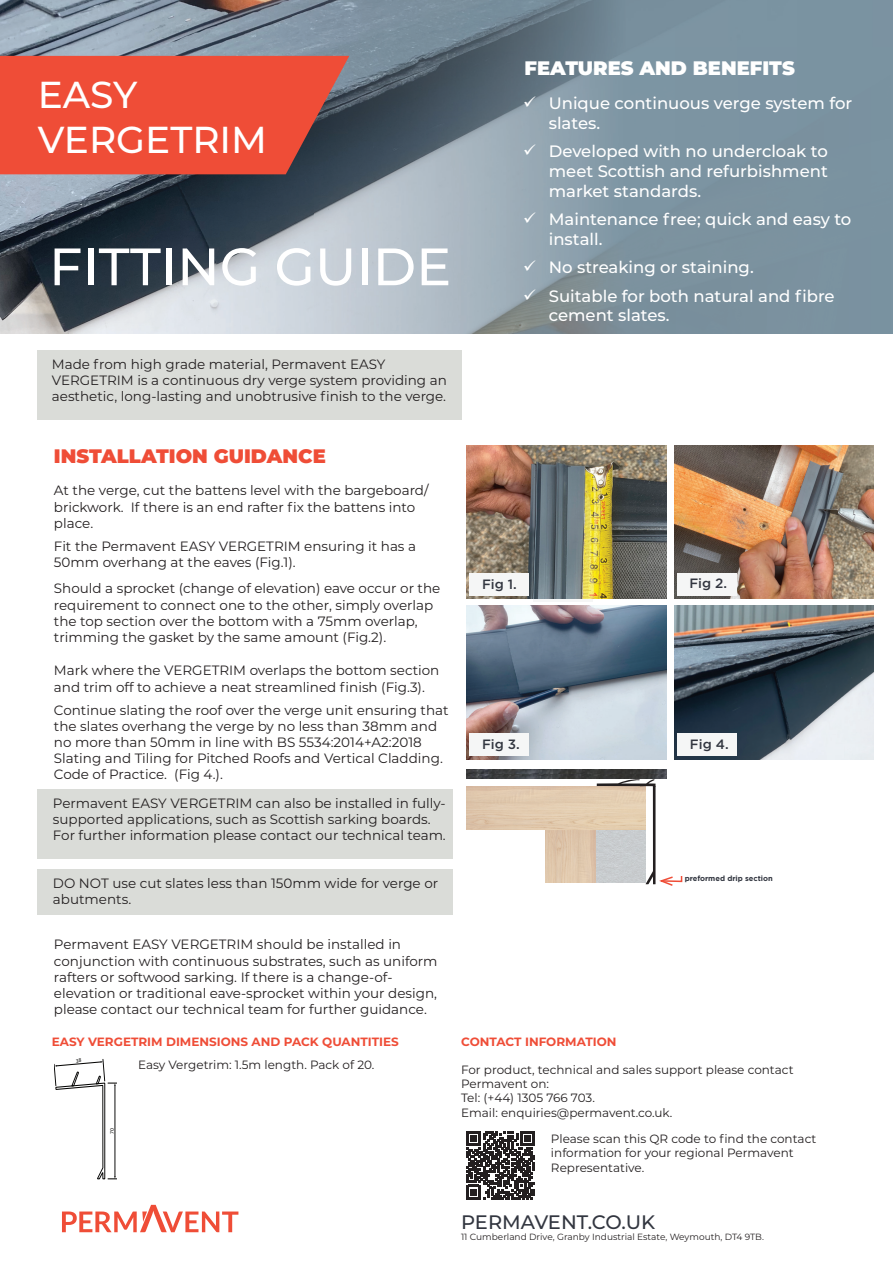
<style>
.page{position:relative;width:893px;height:1263px;background:#fff}
.page>*{position:absolute;margin:0;border:0;box-sizing:border-box;transform-origin:0 0}
.t1{font:500 52.5px "Montserrat";color:#fff}
.t2{font:500 37.5px/45px "Montserrat";color:#fff}
.t3{font:900 19.5px "Montserrat";color:#ef4d37}
.t4{font:900 19.5px "Montserrat";color:#fff}
.t5{font:500 19.5px "Montserrat";color:#323640}
.t6{font:500 16.5px/19.8px "Montserrat";color:#fff}
.t7{font:13.5px/16.2px "Montserrat";color:#231f20}
.t8{font:500 13.5px "Gotham";color:#323640}
.t9{font:12px/14.4px "Montserrat";color:#231f20}
.t10{font:700 12px "Montserrat";color:#ef4d37}
.t11{font:9px "Montserrat";color:#231f20}
.t12{font:700 7.5px "Gotham";color:#323640}
.t13{font:5.25px "Myriad Pro";color:#050504;scale:1.09 1}
</style>
<div class="page">
<div style="left:38px;top:350px;width:424px;height:69px;background:#dadcd8"></div>
<div style="left:38px;top:789px;width:415px;height:69px;background:#dadcd8"></div>
<div style="left:38px;top:870px;width:415px;height:45px;background:#dadcd8"></div>
<img style="left:0;top:0;width:893px;height:334px">
<svg style="left:0;top:56px;width:349px;height:118px;background:#de4c39"></svg>
<svg style="left:533px;top:598px;width:60px;height:1px"></svg>
<img style="left:466px;top:769px;width:200px;height:4px">
<img style="left:466px;top:775px;width:200px;height:4px">
<img style="left:674px;top:445px;width:200px;height:153px">
<img style="left:466px;top:606px;width:200px;height:153px">
<img style="left:674px;top:606px;width:200px;height:153px">
<img style="left:466px;top:445px;width:200px;height:153px">
<div style="left:469px;top:574px;width:60px;height:22px;background:#f5f6f6"></div>
<div style="left:469px;top:734px;width:60px;height:22px;background:#f5f6f6"></div>
<div style="left:677px;top:573px;width:59px;height:22px;background:#f5f6f6"></div>
<div style="left:677px;top:734px;width:60px;height:22px;background:#f5f6f6"></div>
<svg style="left:466px;top:1131px;width:69px;height:68px"></svg>
<svg style="left:62px;top:1205px;width:176px;height:27px"></svg>
<svg style="left:483px;top:779px;width:200px;height:107px"></svg>
<svg style="left:54px;top:1059px;width:63px;height:120px"></svg>
<h2 class="t2" style="left:38px;top:71px;width:231px">EASY<br>VERGETRIM</h2>
<h1 class="t1" style="left:49px;top:230px;width:404px">FITTING GUIDE</h1>
<p class="t7" style="left:52px;top:355px;width:396px">Made from high grade material, Permavent EASY<br>VERGETRIM is a continuous dry verge system providing an aesthetic, long-lasting and unobtrusive finish to the verge.</p>
<h3 class="t4" style="left:525px;top:53px;width:272px">FEATURES AND BENEFITS</h3>
<p class="t6" style="left:549px;top:93px;width:305px;text-indent:-26px">✓ Unique continuous verge system for slates.</p>
<p class="t6" style="left:549px;top:141px;width:281px;text-align:justify;text-indent:-26px">✓ Developed with no undercloak to meet Scottish and refurbishment market standards.</p>
<p class="t6" style="left:549px;top:209px;width:304px;text-indent:-26px">✓ Maintenance free; quick and easy to install.</p>
<p class="t6" style="left:523px;top:257px;width:232px">✓ No streaking or staining.</p>
<p class="t6" style="left:549px;top:285px;width:287px;text-indent:-26px">✓ Suitable for both natural and fibre cement slates.</p>
<h3 class="t3" style="left:54px;top:441px;width:273px">INSTALLATION GUIDANCE</h3>
<p class="t7" style="left:54px;top:482px;width:376px">At the verge, cut the battens level with the bargeboard/ brickwork. If there is an end rafter fix the battens into place.</p>
<p class="t7" style="left:54px;top:537px;width:364px">Fit the Permavent EASY VERGETRIM ensuring it has a<br>50mm overhang at the eaves (Fig.1).</p>
<p class="t7" style="left:54px;top:580px;width:388px">Should a sprocket (change of elevation) eave occur or the requirement to connect one to the other, simply overlap the top section over the bottom with a 75mm overlap, trimming the gasket by the same amount (Fig.2).</p>
<p class="t7" style="left:54px;top:662px;width:387px">Mark where the VERGETRIM overlaps the bottom section and trim off to achieve a neat streamlined finish (Fig.3).</p>
<p class="t7" style="left:54px;top:701px;width:396px">Continue slating the roof over the verge unit ensuring that the slates overhang the verge by no less than 38mm and no more than 50mm in line with BS 5534:2014+A2:2018<br>Slating and Tiling for Pitched Roofs and Vertical Cladding.<br>Code of Practice. (Fig 4.).</p>
<p class="t7" style="left:53px;top:794px;width:394px">Permavent EASY VERGETRIM can also be installed in fully&shy;supported applications, such as Scottish sarking boards.<br>For further information please contact our technical team.</p>
<p class="t7" style="left:53px;top:875px;width:387px">DO NOT use cut slates less than 150mm wide for verge or abutments.</p>
<p class="t8" style="left:482px;top:575px;width:36px">Fig 1.</p>
<p class="t8" style="left:482px;top:735px;width:39px">Fig 3.</p>
<p class="t8" style="left:689px;top:575px;width:39px">Fig 2.</p>
<p class="t8" style="left:690px;top:735px;width:40px">Fig 4.</p>
<p class="t12" style="left:685px;top:873px;width:90px">preformed drip section</p>
<p class="t7" style="left:54px;top:936px;width:385px">Permavent EASY VERGETRIM should be installed in conjunction with continuous substrates, such as uniform rafters or softwood sarking. If there is a change-of&shy;elevation or traditional eave-sprocket within your design, please contact our technical team for further guidance.</p>
<p class="t10" style="left:52px;top:1033px;width:349px">EASY VERGETRIM DIMENSIONS AND PACK QUANTITIES</p>
<p class="t13" style="left:109px;top:1134px;width:7px;rotate:-90deg">70</p>
<p class="t9" style="left:138px;top:1057px;width:238px">Easy Vergetrim: 1.5m length. Pack of 20.</p>
<p class="t10" style="left:461px;top:1033px;width:157px">CONTACT INFORMATION</p>
<p class="t9" style="left:461px;top:1062px;width:334px">For product, technical and sales support please contact Permavent on:<br>Tel: (+44) 1305 766 703.<br>Email: enquiries@permavent.co.uk.</p>
<p class="t9" style="left:551px;top:1131px;width:267px">Please scan this QR code to find the contact information for your regional Permavent<br>Representative.</p>
<h3 class="t5" style="left:461px;top:1208px;width:196px">PERMAVENT.CO.UK</h3>
<p class="t11" style="left:461px;top:1231px;width:304px">11 Cumberland Drive, Granby Industrial Estate, Weymouth, DT4 9TB.</p>
</div>
